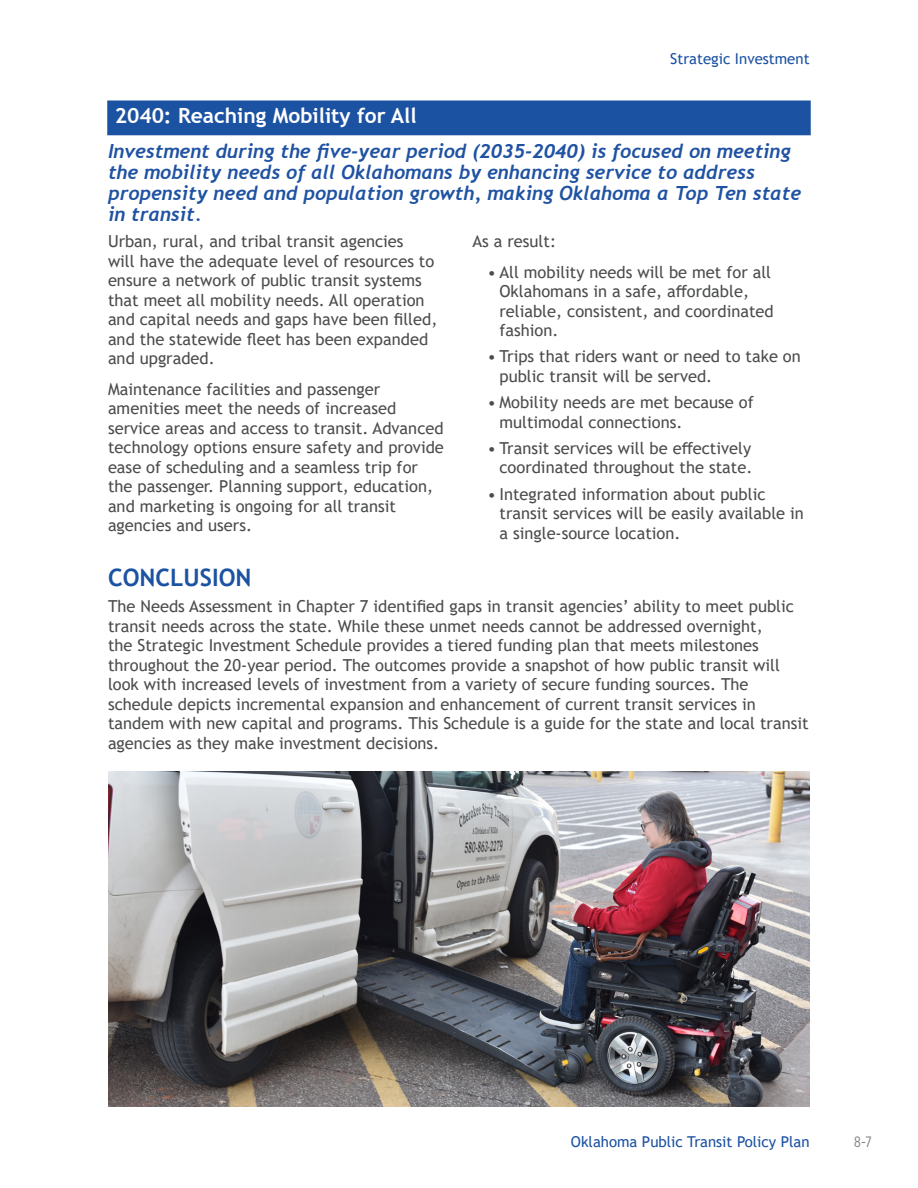
<style>
.page{position:relative;width:918px;height:1188px;background:#fff}
.page>*{position:absolute;margin:0;border:0;box-sizing:border-box;transform-origin:0 0}
.t1{font:700 24px "Trebuchet MS";color:#1c52a2}
.t2{font:700 21px "Trebuchet MS";color:#fff}
.t3{font:italic 700 19.5px/21px "Trebuchet";color:#1f52a2}
.t4{font:16.5px/19.5px "Trebuchet MS";color:#4b4c4d}
.t5{font:15px "Trebuchet MS";color:#1c52a2}
.t6{font:15px "Gotham X Narrow";color:#4b4c4d}
</style>
<div class="page">
<div style="left:107px;top:100px;width:704px;height:35px;background:#1c52a2;border:2px solid #1c52a2"></div>
<img style="left:108px;top:771px;width:702px;height:336px">
<p class="t5" style="left:670px;top:50px;width:141px">Strategic Investment</p>
<p class="t2" style="left:115px;top:103px;width:303px">2040: Reaching Mobility for All</p>
<p class="t3" style="left:108px;top:141px;width:695px">Investment during the five-year period (2035-2040) is focused on meeting the mobility needs of all Oklahomans by enhancing service to address propensity need and population growth, making Oklahoma a Top Ten state in transit.</p>
<p class="t4" style="left:108px;top:232px;width:331px">Urban, rural, and tribal transit agencies<br>will have the adequate level of resources to ensure a network of public transit systems that meet all mobility needs . All operation and capital needs and gaps have been filled, and the statewide fleet has been expanded and upgraded .</p>
<p class="t4" style="left:108px;top:379px;width:337px">Maintenance facilities and passenger amenities meet the needs of increased service areas and access to transit . Advanced technology options ensure safety and provide ease of scheduling and a seamless trip for the passenger . Planning support, education, and marketing is ongoing for all transit agencies and users .</p>
<p class="t4" style="left:473px;top:232px;width:85px">As a result:</p>
<p class="t4" style="left:499px;top:262px;width:276px;text-indent:-12px">• All mobility needs will be met for all<br>Oklahomans in a safe, affordable, reliable, consistent, and coordinated fashion .</p>
<p class="t4" style="left:499px;top:347px;width:303px;text-indent:-12px">• Trips that riders want or need to take on public transit will be served .</p>
<p class="t4" style="left:499px;top:392px;width:256px;text-indent:-12px">• Mobility needs are met because of multimodal connections .</p>
<p class="t4" style="left:488px;top:438px;width:267px;text-align:right">• Transit services will be effectively coordinated throughout the state .</p>
<p class="t4" style="left:499px;top:484px;width:306px;text-indent:-12px">• Integrated information about public transit services will be easily available in a single-source location .</p>
<h1 class="t1" style="left:108px;top:562px;width:145px">CONCLUSION</h1>
<p class="t4" style="left:108px;top:596px;width:702px">The Needs Assessment in Chapter 7 identified gaps in transit agencies’ ability to meet public transit needs across the state . While these unmet needs cannot be addressed overnight,<br>the Strategic Investment Schedule provides a tiered funding plan that meets milestones throughout the 20-year period . The outcomes provide a snapshot of how public transit will look with increased levels of investment from a variety of secure funding sources . The schedule depicts incremental expansion and enhancement of current transit services in tandem with new capital and programs . This Schedule is a guide for the state and local transit agencies as they make investment decisions .</p>
<p class="t5" style="left:571px;top:1132px;width:240px">Oklahoma Public Transit Policy Plan</p>
<p class="t6" style="left:854px;top:1133px;width:19px">8-7</p>
</div>
